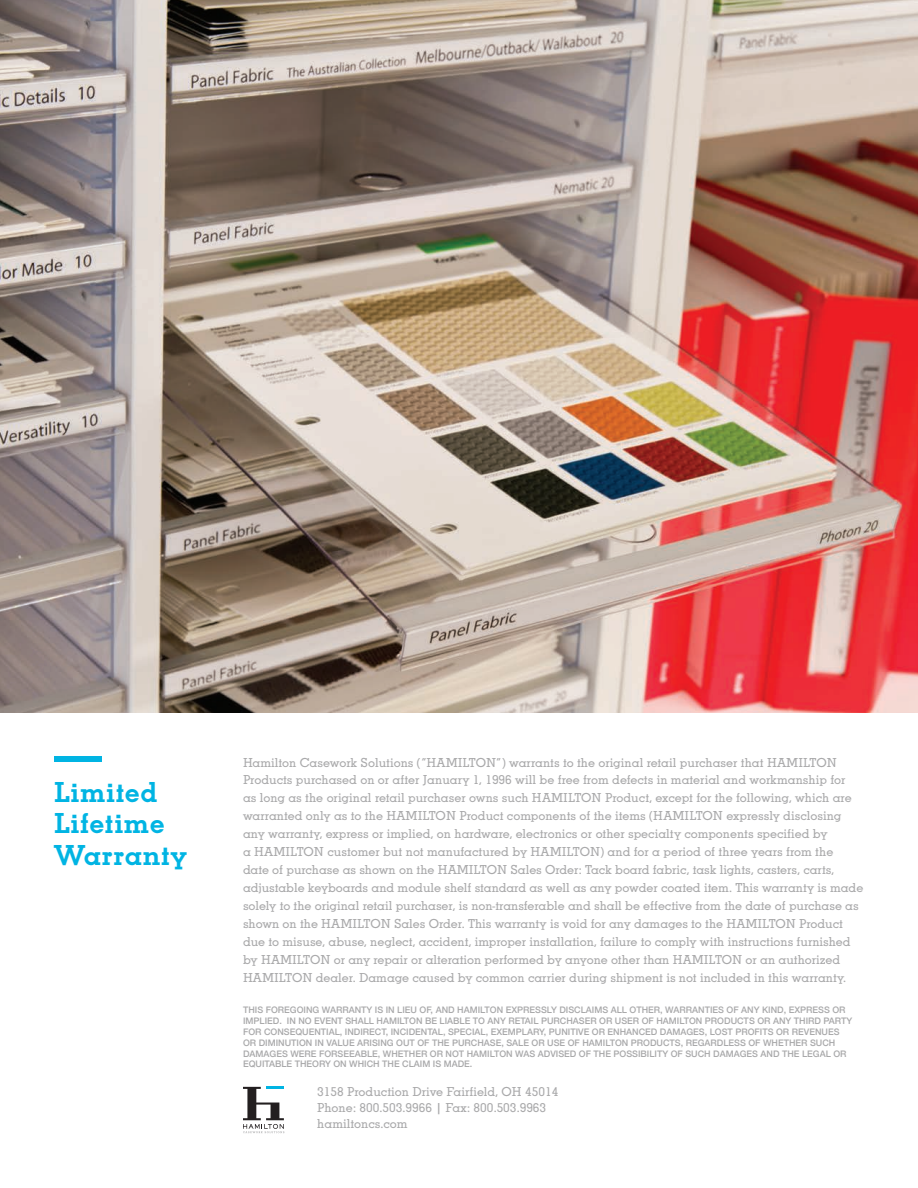
<style>
.page{position:relative;width:918px;height:1188px;background:#fff}
.page>*{position:absolute;margin:0;border:0;box-sizing:border-box;transform-origin:0 0}
.t1{font:500 30px/31.5px "Memphis";letter-spacing:.02em;color:#00b4e3}
.t2{font:300 13.5px/18px "Memphis";letter-spacing:-.005em;color:#a9a9aa}
.t3{font:500 9px/10.8px "Helvetica Neue";color:#a9a9aa}
</style>
<div class="page">
<img style="left:0;top:0;width:918px;height:713px">
<div style="left:54px;top:757px;width:47px;height:5px;background:#00b4e3"></div>
<svg style="left:243px;top:1087px;width:41px;height:46px"></svg>
<p class="t1" style="left:54px;top:776px;width:134px">Limited<br>Lifetime<br>Warranty</p>
<p class="t2" style="left:243px;top:753px;width:622px">Hamilton Casework Solutions (“HAMILTON”) warrants to the original retail purchaser that HAMILTON Products purchased on or after January 1, 1996 will be free from defects in material and workmanship for<br>as long as the original retail purchaser owns such HAMILTON Product, except for the following, which are warranted only as to the HAMILTON Product components of the items (HAMILTON expressly disclosing any warranty, express or implied, on hardware, electronics or other specialty components specified by<br>a HAMILTON customer but not manufactured by HAMILTON) and for a period of three years from the<br>date of purchase as shown on the HAMILTON Sales Order: Tack board fabric, task lights, casters, carts, adjustable keyboards and module shelf standard as well as any powder coated item. This warranty is made solely to the original retail purchaser, is non-transferable and shall be effective from the date of purchase as shown on the HAMILTON Sales Order. This warranty is void for any damages to the HAMILTON Product due to misuse, abuse, neglect, accident, improper installation, failure to comply with instructions furnished by HAMILTON or any repair or alteration performed by anyone other than HAMILTON or an authorized HAMILTON dealer. Damage caused by common carrier during shipment is not included in this warranty.</p>
<p class="t3" style="left:243px;top:1004px;width:611px">THIS FOREGOING WARRANTY IS IN LIEU OF, AND HAMILTON EXPRESSLY DISCLAIMS ALL OTHER, WARRANTIES OF ANY KIND, EXPRESS OR IMPLIED. IN NO EVENT SHALL HAMILTON BE LIABLE TO ANY RETAIL PURCHASER OR USER OF HAMILTON PRODUCTS OR ANY THIRD PARTY FOR CONSEQUENTIAL, INDIRECT, INCIDENTAL, SPECIAL, EXEMPLARY, PUNITIVE OR ENHANCED DAMAGES, LOST PROFITS OR REVENUES OR DIMINUTION IN VALUE ARISING OUT OF THE PURCHASE, SALE OR USE OF HAMILTON PRODUCTS, REGARDLESS OF WHETHER SUCH DAMAGES WERE FORSEEABLE, WHETHER OR NOT HAMILTON WAS ADVISED OF THE POSSIBILITY OF SUCH DAMAGES AND THE LEGAL OR EQUITABLE THEORY ON WHICH THE CLAIM IS MADE.</p>
<p class="t2" style="left:317px;top:1083px;width:243px">3158 Production Drive Fairfield, OH 45014</p>
<p class="t2" style="left:317px;top:1099px;width:230px">Phone: 800.503.9966 | Fax: 800.503.9963</p>
<p class="t2" style="left:317px;top:1115px;width:92px">hamiltoncs.com</p>
</div>
